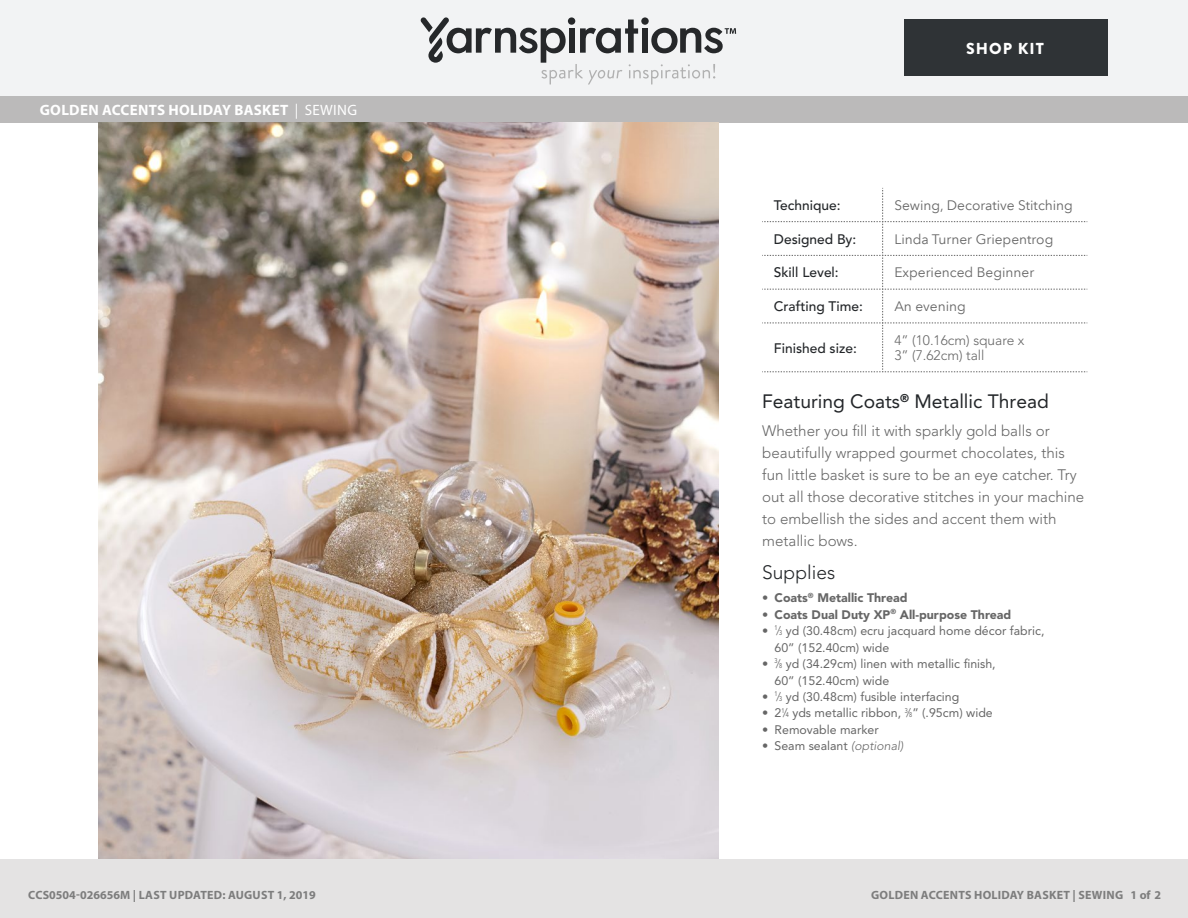
<style>
.page{position:relative;width:1188px;height:918px;background:#fff}
.page>*{position:absolute;margin:0;border:0;box-sizing:border-box;transform-origin:0 0}
.t1{font:19.2px "Avenir LT Std";color:#232629}
.t2{font:300 19.2px "Avenir LT Std";color:#232629}
.t3{font:900 15.9px "Brandon Grotesque";letter-spacing:.065em;color:#fff}
.t4{font:300 15.15px/22px "Avenir LT Std";color:#666}
.Head{font:700 15px "Myriad Pro";letter-spacing:.02em;color:#fff}
.t5{font:13.8px "Avenir Next LT Pro";color:#666}
.t6{font:500 13.8px "Avenir LT Std";color:#232629}
.t7{font:300 13.8px/15.1px "Avenir LT Std";color:#666}
.t8{font:12.3px/16.5px "Avenir LT Std";color:#666;scale:.75 1}
.t9{font:12.3px "Avenir LT Std";color:#666}
.t10{font:900 12.3px "Avenir LT Std";color:#666}
.t11{font:700 12px "Myriad Pro";letter-spacing:.02em;color:#7d7d7d}
.s1{font-weight:400}
.s2{font-weight:900}
.s3{font-size:6.75px}
.s4{font-weight:300;font-style:italic}
</style>
<div class="page">
<div style="left:0;top:0;width:1188px;height:98px;background:#f2f3f4"></div>
<svg style="left:421px;top:17px;width:315px;height:68px"></svg>
<div style="left:904px;top:19px;width:203px;height:57px;background:#2f3336"></div>
<div style="left:0;top:96px;width:1188px;height:27px;background:#bbbaba"></div>
<svg style="left:762px;top:188px;width:326px;height:185px"></svg>
<img style="left:98px;top:123px;width:620px;height:737px">
<div style="left:0;top:860px;width:1188px;height:58px;background:#e4e3e3"></div>
<p class="Head" style="left:40px;top:100px;width:319px">GOLDEN ACCENTS HOLIDAY BASKET <span class="s1">| SEWING</span></p>
<p class="t3" style="left:966px;top:37px;width:79px">SHOP KIT</p>
<p class="t6" style="left:774px;top:197px;width:68px">Technique:</p>
<p class="t5" style="left:894px;top:197px;width:180px">Sewing, Decorative Stitching</p>
<p class="t6" style="left:774px;top:231px;width:84px">Designed By:</p>
<p class="t5" style="left:894px;top:231px;width:161px">Linda Turner Griepentrog</p>
<p class="t6" style="left:774px;top:265px;width:66px">Skill Level:</p>
<p class="t5" style="left:894px;top:264px;width:141px">Experienced Beginner</p>
<p class="t6" style="left:774px;top:298px;width:91px">Crafting Time:</p>
<p class="t5" style="left:894px;top:298px;width:73px">An evening</p>
<p class="t6" style="left:774px;top:340px;width:84px">Finished size:</p>
<p class="t7" style="left:894px;top:333px;width:132px">4” (10.16cm) square x<br>3” (7.62cm) tall</p>
<p class="t1" style="left:762px;top:391px;width:288px">Featuring Coats<sup>®</sup> Metallic Thread</p>
<p class="t4" style="left:762px;top:420px;width:324px">Whether you fill it with sparkly gold balls or beautifully wrapped gourmet chocolates, this fun little basket is sure to be an eye catcher. Try out all those decorative stitches in your machine to embellish the sides and accent them with metallic bows.</p>
<p class="t2" style="left:762px;top:562px;width:75px">Supplies</p>
<p class="t10" style="left:762px;top:590px;width:147px">• Coats<sup>®</sup> Metallic Thread</p>
<p class="t10" style="left:762px;top:607px;width:251px">• Coats Dual Duty XP<sup>®</sup> All-purpose Thread</p>
<p class="t8" style="left:775px;top:623px;width:361px;text-indent:-12px"><span class="s2">•</span> <sup>1</sup>⁄<span class="s3">3</span> yd (30.48cm) ecru jacquard home décor fabric,<br>60” (152.40cm) wide</p>
<p class="t8" style="left:775px;top:656px;width:296px;text-indent:-12px"><span class="s2">•</span> <sup>3</sup>⁄<span class="s3">8</span> yd (34.29cm) linen with metallic finish,<br>60” (152.40cm) wide</p>
<p class="t8" style="left:762px;top:689px;width:264px"><span class="s2">•</span> <sup>1</sup>⁄<span class="s3">3</span> yd (30.48cm) fusible interfacing</p>
<p class="t9" style="left:762px;top:706px;width:232px"><span class="s2">•</span> 2<sup>1</sup>⁄<span class="s3">4</span> yds metallic ribbon, <sup>3</sup>⁄<span class="s3">8</span>” (.95cm) wide</p>
<p class="t9" style="left:762px;top:723px;width:118px"><span class="s2">•</span> Removable marker</p>
<p class="t9" style="left:762px;top:739px;width:143px"><span class="s2">•</span> Seam sealant <span class="s4">(optional)</span></p>
<p class="t11" style="left:28px;top:887px;width:289px">CCS0504-026656M | LAST UPDATED: AUGUST 1, 2019</p>
<p class="t11" style="left:871px;top:887px;width:291px">GOLDEN ACCENTS HOLIDAY BASKET | SEWING 1 of 2</p>
</div>
